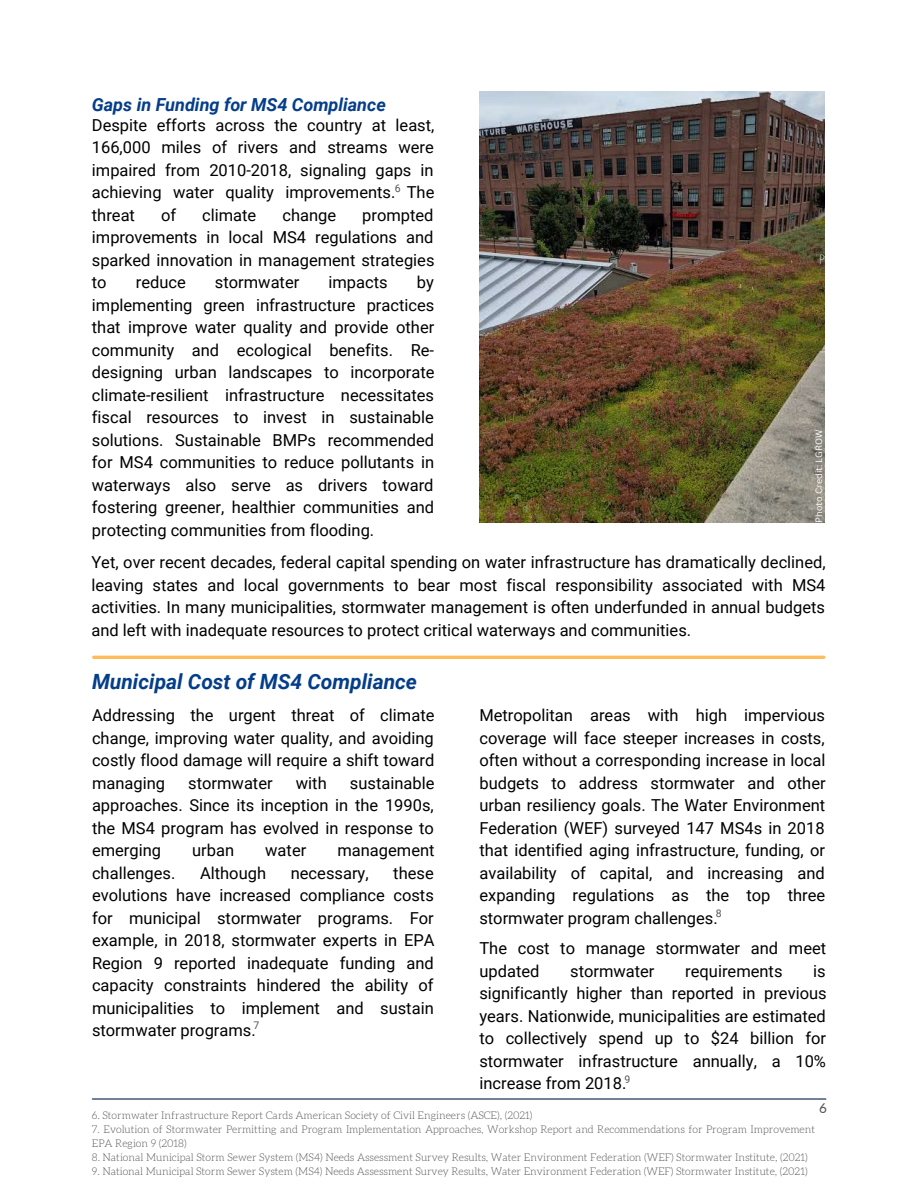
<style>
.page{position:relative;width:918px;height:1188px;background:#fff}
.page>*{position:absolute;margin:0;border:0;box-sizing:border-box;transform-origin:0 0}
.t1{font:italic 700 21px "Roboto";color:#043d89}
.t2{font:italic 700 18px "Roboto";color:#043d89}
.t3{font:16.5px/22.5px "Roboto";color:#000;text-align:justify}
.t4{font:13.5px "Aleo";color:#545454}
.t5{font:300 10.5px/14px "Aleo";color:#545454}
.t6{font:10.5px "Roboto";color:#545454}
.t7{font:9px "Canva Sans";color:#fff}
</style>
<div class="page">
<hr style="left:92px;top:1098px;width:734px;height:2px;background:#042249">
<hr style="left:94px;top:656px;width:730px;height:3px;background:#ffbd59">
<img style="left:479px;top:92px;width:346px;height:431px">
<p class="t2" style="left:92px;top:94px;width:295px">Gaps in Funding for MS4 Compliance</p>
<p class="t3" style="left:92px;top:114px;width:344px">Despite efforts across the country at least, 166,000 miles of rivers and streams were impaired from 2010-2018, signaling gaps in achieving water quality improvements. The threat</p>
<p class="t6" style="left:395px;top:182px;width:7px">6</p>
<p class="t3" style="left:161px;top:204px;width:17px">of</p>
<p class="t3" style="left:202px;top:204px;width:56px">climate</p>
<p class="t3" style="left:282px;top:204px;width:55px">change</p>
<p class="t3" style="left:92px;top:204px;width:344px;text-indent:270px">prompted improvements in local MS4 regulations and sparked innovation in management strategies to</p>
<p class="t3" style="left:92px;top:272px;width:344px;text-indent:325px">by implementing green infrastructure practices that improve water quality and provide other community and ecological benefits. Re&shy;designing urban landscapes to incorporate climate-resilient infrastructure necessitates fiscal resources to invest in sustainable solutions. Sustainable BMPs recommended for MS4 communities to reduce pollutants in waterways also serve as drivers toward fostering greener, healthier communities and protecting communities from flooding.</p>
<p class="t3" style="left:136px;top:272px;width:52px">reduce</p>
<p class="t3" style="left:215px;top:272px;width:86px">stormwater</p>
<p class="t3" style="left:328px;top:272px;width:61px">impacts</p>
<p class="t7" style="left:813px;top:523px;width:95px;rotate:-90deg">Photo Credit: LGROW</p>
<p class="t3" style="left:91px;top:552px;width:736px">Yet, over recent decades, federal capital spending on water infrastructure has dramatically declined, leaving states and local governments to bear most fiscal responsibility associated with MS4 activities. In many municipalities, stormwater management is often underfunded in annual budgets and left with inadequate resources to protect critical waterways and communities.</p>
<p class="t1" style="left:92px;top:670px;width:327px">Municipal Cost of MS4 Compliance</p>
<p class="t3" style="left:92px;top:705px;width:344px">Addressing the urgent threat of climate change, improving water quality, and avoiding costly flood damage will require a shift toward managing</p>
<p class="t3" style="left:92px;top:772px;width:344px;text-indent:258px">sustainable approaches. Since its inception in the 1990s, the MS4 program has evolved in response to emerging</p>
<p class="t3" style="left:188px;top:772px;width:86px">stormwater</p>
<p class="t3" style="left:296px;top:772px;width:32px">with</p>
<p class="t3" style="left:192px;top:840px;width:43px">urban</p>
<p class="t3" style="left:265px;top:840px;width:43px">water</p>
<p class="t3" style="left:337px;top:840px;width:99px">management</p>
<p class="t3" style="left:92px;top:862px;width:344px;text-indent:301px">these evolutions have increased compliance costs for municipal stormwater programs. For example, in 2018, stormwater experts in EPA Region 9 reported inadequate funding and capacity constraints hindered the ability of municipalities to implement and sustain stormwater programs.<sup>7</sup></p>
<p class="t3" style="left:92px;top:862px;width:85px">challenges.</p>
<p class="t3" style="left:200px;top:862px;width:68px">Although</p>
<p class="t3" style="left:291px;top:862px;width:79px">necessary,</p>
<p class="t3" style="left:479px;top:705px;width:348px">Metropolitan areas with high impervious coverage will face steeper increases in costs, often without a corresponding increase in local budgets to address stormwater and other urban resiliency goals. The Water Environment Federation (WEF) surveyed 147 MS4s in 2018 that identified aging infrastructure, funding, or availability of capital, and increasing and expanding regulations as the top three stormwater program challenges.<sup>8</sup></p>
<p class="t3" style="left:479px;top:937px;width:348px">The cost to manage stormwater and meet updated</p>
<p class="t3" style="left:479px;top:960px;width:349px;text-indent:334px">is significantly higher than reported in previous years. Nationwide, municipalities are estimated to collectively spend up to $24 billion for stormwater infrastructure annually, a 10% increase from 2018.<sup>9</sup></p>
<p class="t3" style="left:570px;top:960px;width:86px">stormwater</p>
<p class="t3" style="left:685px;top:960px;width:99px">requirements</p>
<p class="t4" style="left:820px;top:1101px;width:9px">6</p>
<p class="t5" style="left:92px;top:1108px;width:442px">6. Stormwater Infrastructure Report Cards American Society of Civil Engineers (ASCE), (2021)</p>
<p class="t5" style="left:92px;top:1122px;width:725px">7. Evolution of Stormwater Permitting and Program Implementation Approaches, Workshop Report and Recommendations for Program Improvement<br>EPA Region 9 (2018)</p>
<p class="t5" style="left:92px;top:1150px;width:718px">8. National Municipal Storm Sewer System (MS4) Needs Assessment Survey Results, Water Environment Federation (WEF) Stormwater Institute, (2021)</p>
<p class="t5" style="left:92px;top:1164px;width:717px">9. National Municipal Storm Sewer System (MS4) Needs Assessment Survey Results, Water Environment Federation (WEF) Stormwater Institute, (2021)</p>
</div>
